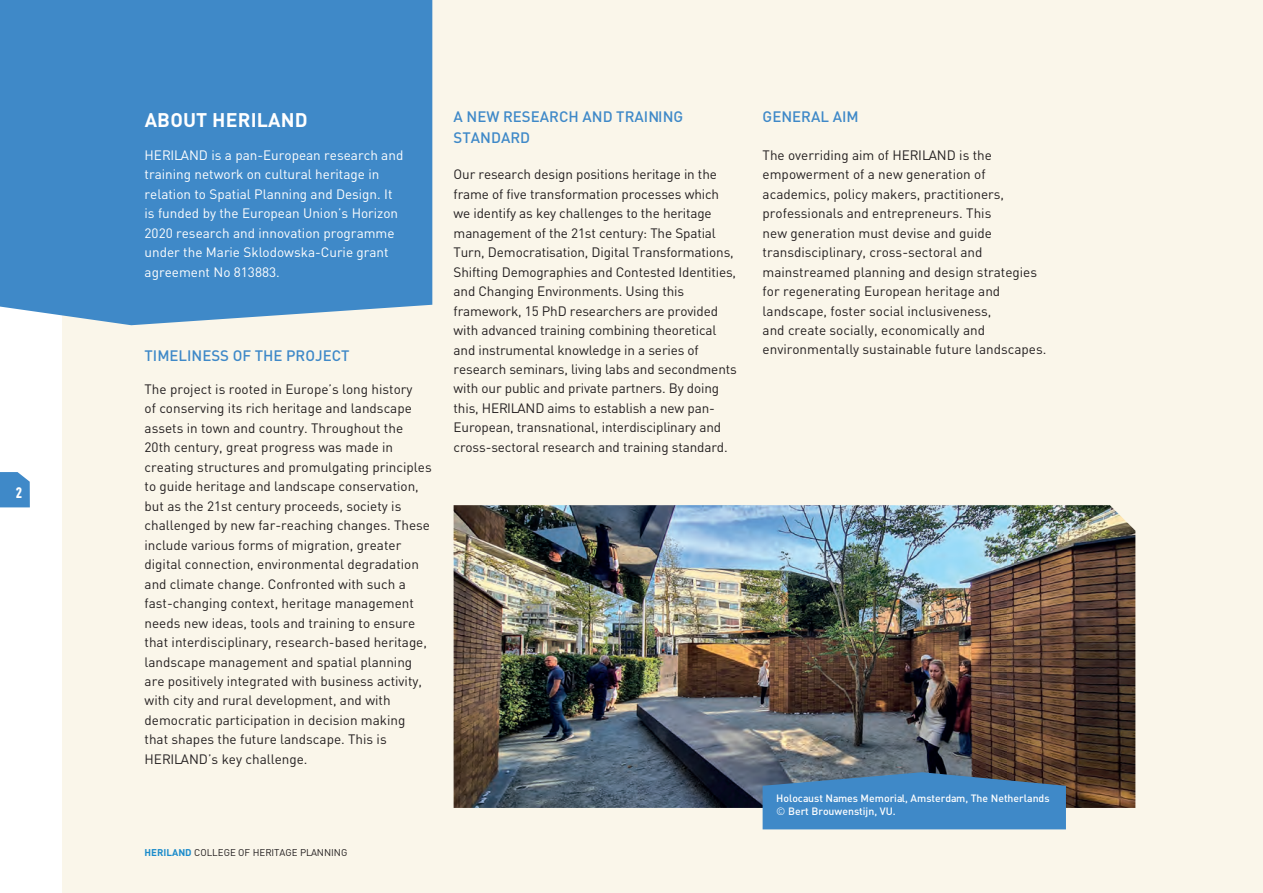
<style>
.page{position:relative;width:1263px;height:893px;background:#fff}
.page>*{position:absolute;margin:0;border:0;box-sizing:border-box;transform-origin:0 0}
.Koppen{font:700 19.5px "DIN Pro";letter-spacing:.01em;color:#fff}
.SubKoppen{font:500 15px/21px "DIN Pro";color:#3f89c8}
.t1{font:900 condensed 15px "DIN Pro";color:#fff}
.Platte_tekst{font:13.5px/19.5px "DIN Pro";color:#231f20}
.Platte_tekst-2{font:13.5px/19.5px "DIN Pro";color:#fff}
.Figuurbijschriften{font:500 10.5px "DIN Pro";color:#fff}
.t2{font:9.75px "DIN Pro";color:#231f20}
.s1{font-weight:700;color:#1a8bcb}
.s2{font-weight:300}
</style>
<div class="page">
<div style="left:62px;top:0;width:1201px;height:893px;background:#faf6ea"></div>
<div style="left:0;top:0;width:432px;height:325px;background:#3f89c8"></div>
<svg style="left:0;top:472px;width:30px;height:35px"></svg>
<img style="left:454px;top:505px;width:681px;height:303px">
<svg style="left:763px;top:772px;width:303px;height:57px;background:#4282b9"></svg>
<p class="t1" style="left:16px;top:481px;width:8px">2</p>
<p class="Koppen" style="left:145px;top:106px;width:165px">ABOUT HERILAND</p>
<p class="Platte_tekst-2" style="left:145px;top:144px;width:260px">HERILAND is a pan-European research and training network on cultural heritage in relation to Spatial Planning and Design. It is funded by the European Union’s Horizon 2020 research and innovation programme under the Marie Sklodowska-Curie grant agreement No 813883.</p>
<p class="SubKoppen" style="left:145px;top:343px;width:206px">TIMELINESS OF THE PROJECT</p>
<p class="Platte_tekst" style="left:145px;top:378px;width:289px">The project is rooted in Europe’s long history<br>of conserving its rich heritage and landscape assets in town and country. Throughout the 20th century, great progress was made in creating structures and promulgating principles to guide heritage and landscape conservation, but as the 21st century proceeds, society is challenged by new far-reaching changes. These include various forms of migration, greater digital connection, environmental degradation and climate change. Confronted with such a fast-changing context, heritage management needs new ideas, tools and training to ensure that interdisciplinary, research-based heritage, landscape management and spatial planning are positively integrated with business activity, with city and rural development, and with democratic participation in decision making that shapes the future landscape. This is HERILAND’s key challenge.</p>
<p class="SubKoppen" style="left:454px;top:104px;width:231px">A NEW RESEARCH AND TRAINING<br>STANDARD</p>
<p class="Platte_tekst" style="left:454px;top:163px;width:285px">Our research design positions heritage in the frame of five transformation processes which we identify as key challenges to the heritage management of the 21st century: The Spatial Turn, Democratisation, Digital Transformations, Shifting Demographies and Contested Identities, and Changing Environments. Using this framework, 15 PhD researchers are provided with advanced training combining theoretical and instrumental knowledge in a series of research seminars, living labs and secondments with our public and private partners. By doing this, HERILAND aims to establish a new pan-European, transnational, interdisciplinary and cross-sectoral research and training standard.</p>
<p class="t2" style="left:145px;top:845px;width:204px"><span class="s1">HERILAND</span> COLLEGE OF HERITAGE PLANNING</p>
<p class="SubKoppen" style="left:763px;top:104px;width:98px">GENERAL AIM</p>
<p class="Platte_tekst" style="left:763px;top:144px;width:285px">The overriding aim of HERILAND is the empowerment of a new generation of academics, policy makers, practitioners, professionals and entrepreneurs. This<br>new generation must devise and guide transdisciplinary, cross-sectoral and mainstreamed planning and design strategies for regenerating European heritage and landscape, foster social inclusiveness,<br>and create socially, economically and environmentally sustainable future landscapes.</p>
<p class="Figuurbijschriften" style="left:776px;top:790px;width:275px">Holocaust Names Memorial, Amsterdam, The Netherlands</p>
<p class="Figuurbijschriften" style="left:776px;top:802px;width:121px"><span class="s2">©</span> Bert Brouwenstijn, VU.</p>
</div>
